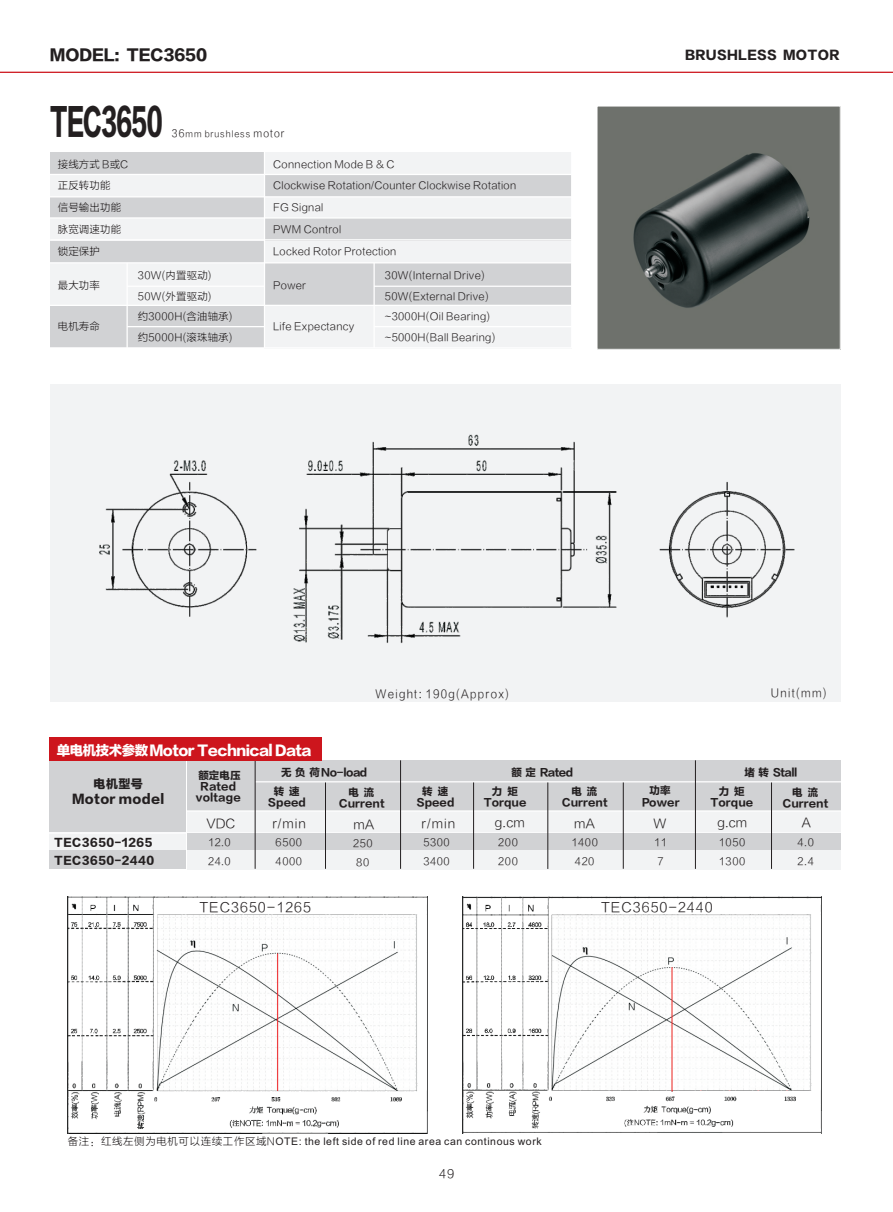
<style>
.page{position:relative;width:893px;height:1212px;background:#fff}
.page>*{position:absolute;margin:0;border:0;box-sizing:border-box;transform-origin:0 0}
.t1{font:36px "FZLTTHK GBK1 0";letter-spacing:-.025em;color:#231f20;scale:.6 1}
.t2{font:15px "FZLTTHK GBK1 0";color:#231f20}
.t3{font:13.5px "FZLTTHK GBK1 0";letter-spacing:-.04em;color:#fff}
.t4{font:13.5px "FZLTXHK GBK1 0";letter-spacing:.055em;color:#231f20}
.t5{font:12.75px "FZLTXHK GBK1 0";letter-spacing:-.01em;color:#231f20}
.t6{font:12px/15px "FZLTTHK GBK1 0";letter-spacing:.035em;color:#231f20;text-align:center}
.t7{font:12px "FZLTXHK GBK1 0";color:#231f20}
.t8{font:11.7px "FZLTXHK GBK1 0";letter-spacing:.105em;color:#231f20;scale:.93 1}
.t9{font:10.5px/21.9px "FZLTXHK GBK1 0";letter-spacing:.01em;color:#231f20}
.t10{font:10.5px/11.1px "FZLTDHK GBK1 0";color:#231f20;text-align:center}
.t11{font:10.5px "Arial";letter-spacing:.055em;color:#231f20}
.t12{font:10.5px/19px "FZLTXHK GBK1 0";letter-spacing:.035em;color:#231f20}
.t13{font:10.5px/18.3px "FZLTTHK GBK1 0";letter-spacing:.055em;color:#231f20}
.t14{font:9px "FZLTXHK GBK1 0";letter-spacing:.09em;color:#231f20;scale:.94 1}
.s1{font-size:10.5px}
.s2{font-family:"FZLTXHK GBK1 0"}
</style>
<div class="page">
<div style="left:264px;top:306px;width:308px;height:42px;background:#f2f3f4"></div>
<div style="left:50px;top:384px;width:791px;height:318px;background:#f2f3f4"></div>
<hr style="left:0;top:72px;width:893px;height:1px;background:#cd151d">
<div style="left:50px;top:263px;width:214px;height:42px;background:#f2f3f4"></div>
<div style="left:264px;top:263px;width:308px;height:42px;background:#d1d2d4"></div>
<div style="left:50px;top:152px;width:214px;height:22px;background:#d1d2d4"></div>
<div style="left:50px;top:197px;width:214px;height:21px;background:#d1d2d4"></div>
<div style="left:50px;top:240px;width:214px;height:23px;background:#d1d2d4"></div>
<div style="left:50px;top:174px;width:214px;height:23px;background:#f2f3f4"></div>
<div style="left:50px;top:218px;width:214px;height:22px;background:#f2f3f4"></div>
<div style="left:264px;top:197px;width:308px;height:21px;background:#f2f3f4"></div>
<div style="left:264px;top:240px;width:308px;height:23px;background:#f2f3f4"></div>
<div style="left:264px;top:174px;width:308px;height:23px;background:#d1d2d4"></div>
<div style="left:264px;top:218px;width:308px;height:22px;background:#d1d2d4"></div>
<hr style="left:48px;top:196px;width:524px;height:1px;background:#fff">
<hr style="left:48px;top:217px;width:524px;height:2px;background:#fff">
<hr style="left:50px;top:239px;width:522px;height:1px;background:#fff">
<hr style="left:48px;top:262px;width:524px;height:1px;background:#fff">
<div style="left:264px;top:152px;width:308px;height:22px;background:#f2f3f4"></div>
<hr style="left:48px;top:174px;width:524px;height:1px;background:#fff">
<hr style="left:571px;top:149px;width:1px;height:199px;background:#fff">
<hr style="left:127px;top:286px;width:137px;height:1px;background:#fff">
<div style="left:187px;top:805px;width:654px;height:65px;background:#f2f3f4"></div>
<div style="left:50px;top:760px;width:136px;height:73px;background:#d1d2d4"></div>
<div style="left:50px;top:832px;width:136px;height:18px;background:#f2f3f4"></div>
<div style="left:50px;top:850px;width:136px;height:19px;background:#d1d2d4"></div>
<div style="left:187px;top:760px;width:654px;height:51px;background:#d1d2d4"></div>
<hr style="left:33px;top:832px;width:811px;height:2px;background:#fff">
<hr style="left:187px;top:810px;width:657px;height:2px;background:#fff">
<div style="left:187px;top:833px;width:654px;height:17px;background:#d1d2d4"></div>
<hr style="left:255px;top:781px;width:586px;height:1px;background:#fff">
<hr style="left:255px;top:760px;width:1px;height:109px;background:#231f20">
<hr style="left:400px;top:760px;width:1px;height:109px;background:#231f20">
<hr style="left:473px;top:782px;width:1px;height:87px;background:#231f20">
<hr style="left:547px;top:782px;width:1px;height:87px;background:#231f20">
<hr style="left:695px;top:760px;width:1px;height:109px;background:#231f20">
<hr style="left:771px;top:782px;width:1px;height:87px;background:#231f20">
<hr style="left:623px;top:782px;width:1px;height:87px;background:#231f20">
<hr style="left:325px;top:782px;width:1px;height:87px;background:#231f20">
<div style="left:50px;top:737px;width:272px;height:24px;background:#cd151d"></div>
<img style="left:599px;top:108px;width:239px;height:239px">
<div style="left:50px;top:305px;width:214px;height:43px;background:#d1d2d4"></div>
<hr style="left:127px;top:326px;width:137px;height:1px;background:#fff">
<hr style="left:48px;top:305px;width:524px;height:1px;background:#fff">
<hr style="left:48px;top:347px;width:524px;height:1px;background:#fff">
<hr style="left:126px;top:263px;width:2px;height:85px;background:#fff">
<hr style="left:373px;top:263px;width:2px;height:85px;background:#fff">
<hr style="left:264px;top:151px;width:1px;height:197px;background:#fff">
<hr style="left:374px;top:286px;width:198px;height:1px;background:#fff">
<hr style="left:374px;top:326px;width:198px;height:1px;background:#fff">
<img style="left:68px;top:896px;width:359px;height:237px">
<img style="left:463px;top:896px;width:359px;height:237px">
<img style="left:99px;top:434px;width:696px;height:209px">
<h2 class="t2" style="left:50px;top:47px;width:159px">MODEL: TEC3650</h2>
<h1 class="t1" style="left:50px;top:102px;width:190px">TEC3650</h1>
<p class="t14" style="left:172px;top:129px;width:121px"><span class="s1">36</span>mm brushless <span class="s1">motor</span></p>
<p class="t9" style="left:58px;top:153px;width:72px">接线方式 B或C正反转功能<br>信号输出功能脉宽调速功能锁定保护</p>
<p class="t9" style="left:273px;top:153px;width:245px">Connection Mode B &amp; C<br>Clockwise Rotation/Counter Clockwise Rotation<br>FG Signal<br>PWM Control<br>Locked Rotor Protection</p>
<p class="t9" style="left:58px;top:275px;width:44px">最大功率</p>
<p class="t9" style="left:58px;top:315px;width:44px">电机寿命</p>
<p class="t9" style="left:138px;top:264px;width:75px">30W(内置驱动)</p>
<p class="t9" style="left:138px;top:306px;width:96px;line-height:20.7px">约3000H(含油轴承)约5000H(滚珠轴承)</p>
<p class="t9" style="left:138px;top:285px;width:75px">50W(外置驱动)</p>
<p class="t9" style="left:273px;top:275px;width:35px">Power</p>
<p class="t9" style="left:273px;top:315px;width:83px">Life Expectancy</p>
<p class="t9" style="left:385px;top:264px;width:101px">30W(Internal Drive)</p>
<p class="t9" style="left:385px;top:307px;width:112px;line-height:20.9px">~3000H(Oil Bearing) ~5000H(Ball Bearing)</p>
<p class="t9" style="left:385px;top:285px;width:105px">50W(External Drive)</p>
<p class="t6" style="left:685px;top:48px;width:156px">BRUSHLESS MOTOR</p>
<p class="t3" style="left:57px;top:742px;width:256px">单电机技术参数Motor Technical Data</p>
<p class="t8" style="left:375px;top:688px;width:145px">Weight: 190g(Approx)</p>
<p class="t8" style="left:771px;top:687px;width:62px">Unit(mm)</p>
<p class="t6" style="left:72px;top:777px;width:94px">电机型号<br>Motor model</p>
<p class="t10" style="left:196px;top:770px;width:46px">额定电压<br>Rated voltage</p>
<p class="t5" style="left:206px;top:816px;width:31px">VDC</p>
<p class="t9" style="left:208px;top:833px;width:24px;line-height:19.2px">12.0<br>24.0</p>
<p class="t13" style="left:54px;top:834px;width:101px">TEC3650-1265<br>TEC3650-2440</p>
<p class="t10" style="left:281px;top:767px;width:88px">无 负 荷No-load</p>
<p class="t10" style="left:268px;top:786px;width:40px">转速<br>Speed</p>
<p class="t10" style="left:339px;top:787px;width:47px">电流<br>Current</p>
<p class="t10" style="left:416px;top:786px;width:40px">转速<br>Speed</p>
<p class="t10" style="left:492px;top:763px;width:83px;line-height:19.2px;text-align:left;text-indent:19px">额 定 Rated力矩</p>
<p class="t10" style="left:484px;top:797px;width:44px">Torque</p>
<p class="t10" style="left:562px;top:786px;width:47px">电流<br>Current</p>
<p class="t10" style="left:642px;top:786px;width:39px">功率<br>Power</p>
<p class="t10" style="left:744px;top:767px;width:55px">堵 转 Stall</p>
<p class="t10" style="left:711px;top:786px;width:44px">力矩<br>Torque</p>
<p class="t10" style="left:782px;top:787px;width:47px">电流<br>Current</p>
<p class="t5" style="left:272px;top:816px;width:35px">r/min</p>
<p class="t5" style="left:354px;top:818px;width:22px">mA</p>
<p class="t12" style="left:276px;top:833px;width:28px">6500<br>4000</p>
<p class="t9" style="left:353px;top:833px;width:21px;line-height:19px;text-align:center">250<br>80</p>
<p class="t5" style="left:422px;top:816px;width:35px">r/min</p>
<p class="t5" style="left:495px;top:816px;width:31px">g.cm</p>
<p class="t5" style="left:574px;top:816px;width:22px">mA</p>
<p class="t5" style="left:653px;top:817px;width:15px">W</p>
<p class="t5" style="left:717px;top:816px;width:31px">g.cm</p>
<p class="t5" style="left:802px;top:816px;width:11px">A</p>
<p class="t12" style="left:423px;top:833px;width:28px">5300<br>3400</p>
<p class="t9" style="left:498px;top:833px;width:21px;line-height:19px">200<br>200</p>
<p class="t9" style="left:571px;top:833px;width:28px;line-height:19.4px;text-align:center">1400<br>420</p>
<p class="t9" style="left:654px;top:833px;width:15px;line-height:19px;text-align:center">11<br>7</p>
<p class="t12" style="left:719px;top:833px;width:28px">1050<br>1300</p>
<p class="t9" style="left:797px;top:833px;width:18px;line-height:19.2px">4.0<br>2.4</p>
<p class="t4" style="left:199px;top:900px;width:113px">TEC3650-1265</p>
<p class="t4" style="left:601px;top:900px;width:113px">TEC3650-2440</p>
<p class="t11" style="left:68px;top:1137px;width:475px"><span class="s2">备注：红线左侧为电机可以连续工作区域N</span>OTE: the left side of red line area can continous work</p>
<p class="t7" style="left:439px;top:1167px;width:17px">49</p>
</div>
